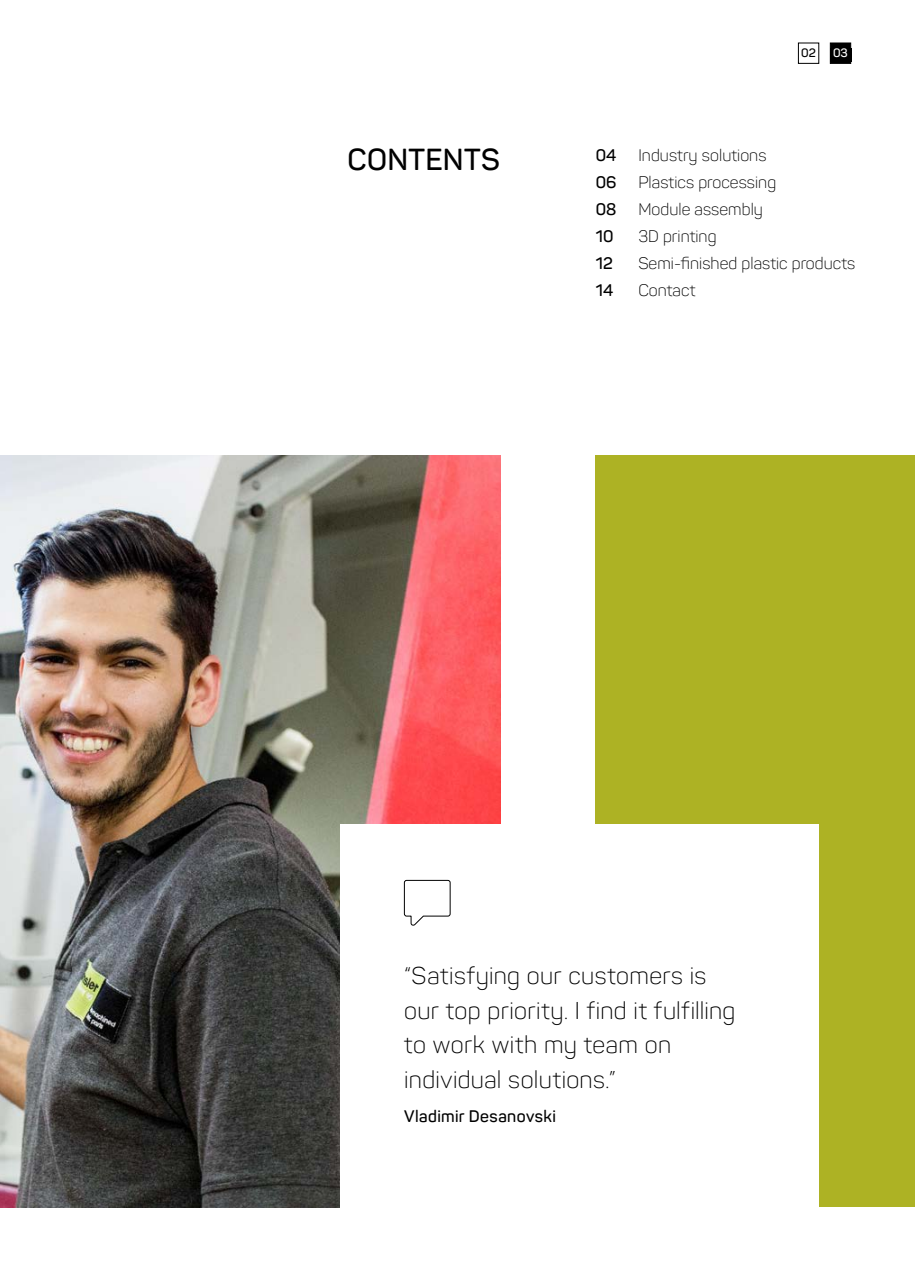
<style>
.page{position:relative;width:915px;height:1285px;background:#fff}
.page>*{position:absolute;margin:0;border:0;box-sizing:border-box;transform-origin:0 0}
.t1{font:600 30px "Panton";letter-spacing:.01em;color:#000}
.t2{font:300 24px/34.5px "Panton";letter-spacing:.015em;color:#000}
.t3{font:300 16.5px "Panton";letter-spacing:.005em;color:#000}
.t4{font:600 16.5px "Panton";letter-spacing:.02em;color:#000}
.t5{font:600 12px "Panton";color:#000}
.t6{font:600 12px "Panton";color:#fff}
</style>
<div class="page">
<div style="left:797px;top:43px;width:22px;height:21px;border:1px solid #000"></div>
<img style="left:0;top:455px;width:500px;height:751px">
<div style="left:595px;top:455px;width:319px;height:751px;background:#adb224"></div>
<div style="left:829px;top:43px;width:21px;height:21px;background:#000;border:1px solid #000"></div>
<div style="left:829px;top:48px;width:21px;height:14px;background:#000"></div>
<div style="left:340px;top:824px;width:479px;height:460px;background:#fff"></div>
<svg style="left:403px;top:879px;width:48px;height:46px"></svg>
<p class="t5" style="left:801px;top:45px;width:16px">02</p>
<p class="t6" style="left:832px;top:45px;width:16px">03</p>
<p class="t1" style="left:347px;top:141px;width:154px">CONTENTS</p>
<p class="t4" style="left:595px;top:145px;width:22px">04</p>
<p class="t3" style="left:638px;top:145px;width:130px">Industry solutions</p>
<p class="t4" style="left:595px;top:172px;width:22px">06</p>
<p class="t3" style="left:638px;top:172px;width:139px">Plastics processing</p>
<p class="t4" style="left:595px;top:199px;width:22px">08</p>
<p class="t3" style="left:638px;top:199px;width:126px">Module assembly</p>
<p class="t4" style="left:595px;top:226px;width:19px">10</p>
<p class="t3" style="left:638px;top:226px;width:80px">3D printing</p>
<p class="t4" style="left:595px;top:253px;width:19px">12</p>
<p class="t3" style="left:638px;top:253px;width:218px">Semi-finished plastic products</p>
<p class="t4" style="left:595px;top:280px;width:19px">14</p>
<p class="t3" style="left:638px;top:280px;width:58px">Contact</p>
<p class="t2" style="left:404px;top:958px;width:332px">“Satisfying our customers is our top priority. I find it fulfilling to work with my team on individual solutions.”</p>
<p class="t4" style="left:404px;top:1106px;width:153px">Vladimir Desanovski</p>
</div>
